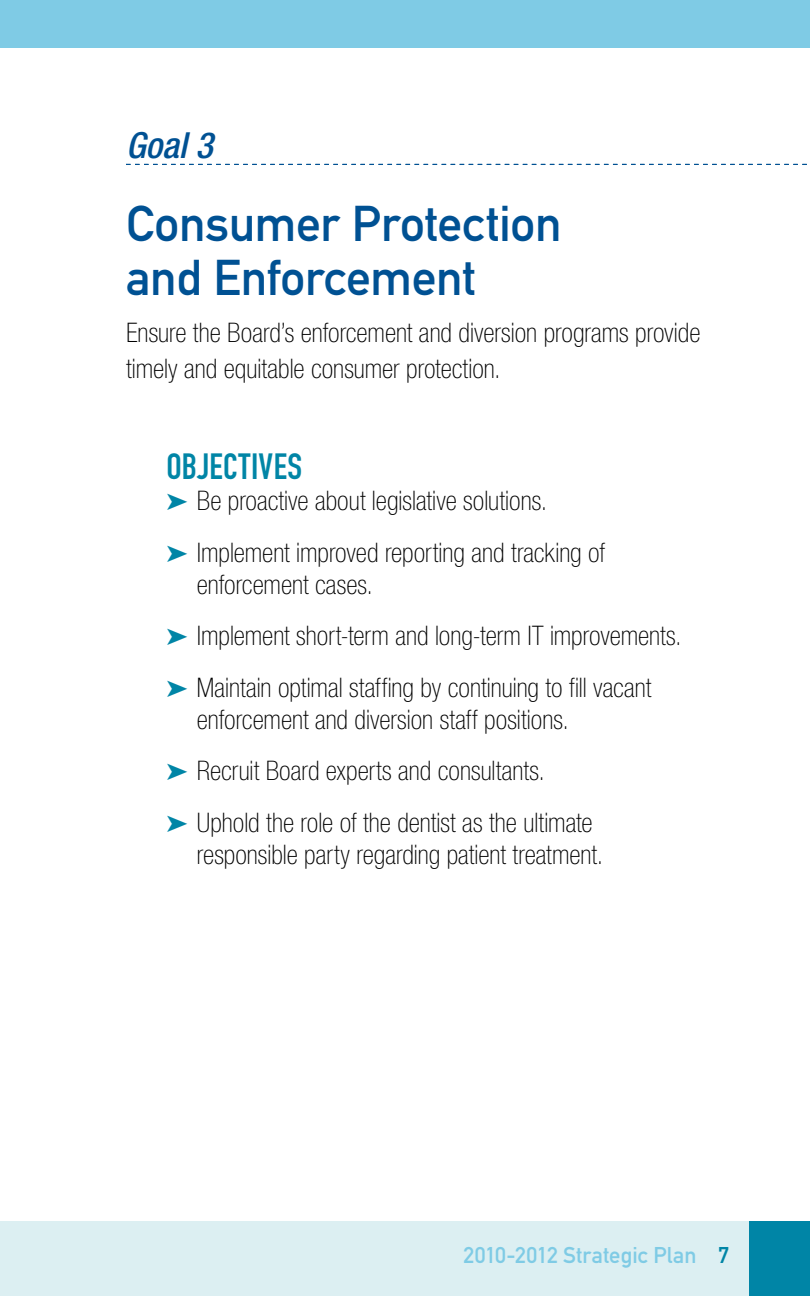
<style>
.page{position:relative;width:810px;height:1296px;background:#fff}
.page>*{position:absolute;margin:0;border:0;box-sizing:border-box;transform-origin:0 0}
.t1{font:49.5px/54px "DIN Mittelschrift Std";letter-spacing:-.005em;color:#005193}
.t2{font:36px "DIN Engschrift Alternate";letter-spacing:.01em;color:#0085a6}
.t3{font:italic 500 condensed 36px "Helvetica Neue LT Std";color:#005193}
.t4{font:100 condensed 27px/51.8px "Helvetica Neue LT Std";color:#000}
.t5{font:22.5px "DIN Mittelschrift Std";color:#7fcbe5}
.s1{color:#0085a6}
</style>
<div class="page">
<div style="left:0;top:1222px;width:785px;height:74px;background:#dceff2"></div>
<div style="left:749px;top:1222px;width:61px;height:74px;background:#0085a6"></div>
<svg style="left:126px;top:164px;width:681px;height:1px"></svg>
<div style="left:0;top:0;width:810px;height:47px;background:#7fcbe5"></div>
<h2 class="t3" style="left:126px;top:124px;width:88px">Goal 3</h2>
<h1 class="t1" style="left:126px;top:197px;width:437px">Consumer Protection and Enforcement</h1>
<p class="t4" style="left:126px;top:314px;width:576px;line-height:36px">Ensure the Board’s enforcement and diversion programs provide timely and equitable consumer protection.</p>
<h2 class="t2" style="left:166px;top:445px;width:137px">OBJECTIVES</h2>
<p class="t4" style="left:166px;top:475px;width:440px"><span class="s1">➤</span> Be proactive about legislative solutions.<br><span class="s1">➤</span> Implement improved reporting and tracking of</p>
<p class="t4" style="left:166px;top:558px;width:517px;text-indent:30px">enforcement cases.<br><span class="s1">➤</span> Implement short-term and long-term IT improvements. <span class="s1">➤</span> Maintain optimal staffing by continuing to fill vacant</p>
<p class="t4" style="left:166px;top:693px;width:428px;text-indent:30px">enforcement and diversion staff positions. <span class="s1">➤</span> Recruit Board experts and consultants.<br><span class="s1">➤</span> Uphold the role of the dentist as the ultimate</p>
<p class="t4" style="left:197px;top:828px;width:408px">responsible party regarding patient treatment.</p>
<p class="t5" style="left:463px;top:1242px;width:267px">2010-2012 Strategic Plan <span class="s1">7</span></p>
</div>
